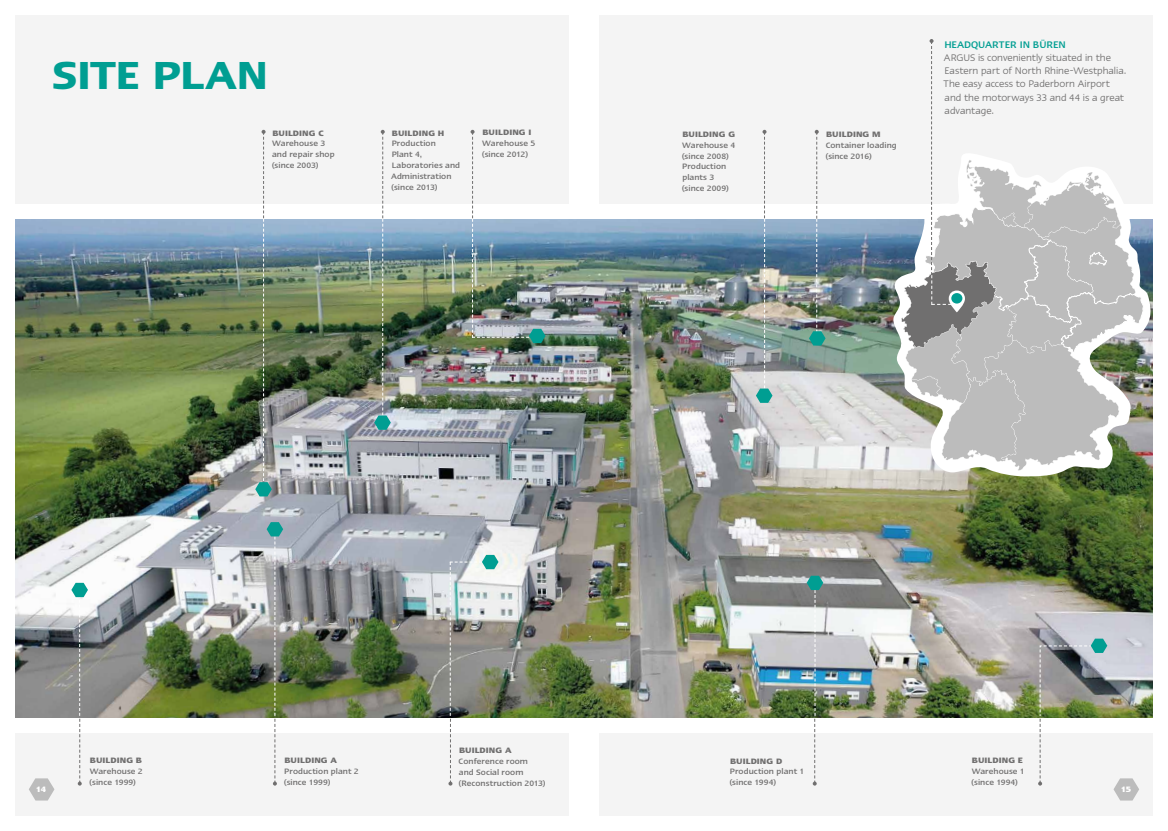
<style>
.page{position:relative;width:1168px;height:831px;background:#f4f4f4}
.page>*{position:absolute;margin:0;border:0;box-sizing:border-box;transform-origin:0 0}
.t1{font:600 45px "Linotype Ergo";letter-spacing:-.015em;color:#009e92}
.t2{font:11px/13.2px "Linotype Ergo";color:#706f6f}
.t3{font:500 11px "Linotype Ergo";letter-spacing:-.005em;color:#009e92}
.t4{font:500 9px/10.8px "Linotype Ergo";letter-spacing:.01em;color:#706f6f}
.t5{font:700 9px "Linotype Ergo";letter-spacing:.01em;color:#706f6f}
.t6{font:700 9px "Linotype Ergo";color:#fff}
</style>
<div class="page">
<img style="left:14px;top:219px;width:1140px;height:499px">
<div style="left:0;top:204px;width:1168px;height:15px;background:#fff"></div>
<div style="left:0;top:718px;width:1168px;height:15px;background:#fff"></div>
<div style="left:570px;top:0;width:14px;height:214px;background:#fff"></div>
<div style="left:570px;top:729px;width:14px;height:102px;background:#fff"></div>
<div style="left:584px;top:0;width:14px;height:214px;background:#fff"></div>
<div style="left:584px;top:729px;width:14px;height:102px;background:#fff"></div>
<div style="left:0;top:816px;width:1168px;height:15px;background:#fff"></div>
<svg style="left:29px;top:778px;width:25px;height:22px"></svg>
<svg style="left:1113px;top:778px;width:26px;height:22px"></svg>
<div style="left:0;top:0;width:1168px;height:14px;background:#fff"></div>
<img style="left:892px;top:148px;width:262px;height:328px">
<svg style="left:901px;top:39px;width:243px;height:432px"></svg>
<div style="left:1154px;top:0;width:14px;height:831px;background:#fff"></div>
<svg style="left:71px;top:583px;width:17px;height:202px"></svg>
<svg style="left:267px;top:522px;width:16px;height:263px"></svg>
<img style="left:255px;top:130px;width:17px;height:366px">
<img style="left:374px;top:130px;width:17px;height:300px">
<img style="left:756px;top:130px;width:16px;height:273px">
<img style="left:471px;top:130px;width:74px;height:213px">
<img style="left:448px;top:555px;width:50px;height:230px">
<svg style="left:807px;top:575px;width:16px;height:210px"></svg>
<div style="left:0;top:0;width:14px;height:831px;background:#fff"></div>
<img style="left:809px;top:130px;width:16px;height:215px">
<svg style="left:1038px;top:638px;width:69px;height:147px"></svg>
<h1 class="t1" style="left:52px;top:52px;width:218px">SITE PLAN</h1>
<p class="t5" style="left:272px;top:128px;width:53px">BUILDING C</p>
<p class="t4" style="left:272px;top:138px;width:64px">Warehouse 3 and repair shop (since 2003)</p>
<p class="t5" style="left:392px;top:128px;width:54px">BUILDING H</p>
<p class="t4" style="left:391px;top:138px;width:71px">Production<br>Plant 4,<br>Laboratories and<br>Administration (since 2013)</p>
<p class="t5" style="left:482px;top:128px;width:50px">BUILDING I</p>
<p class="t4" style="left:482px;top:138px;width:55px">Warehouse 5 (since 2012)</p>
<p class="t5" style="left:682px;top:129px;width:54px">BUILDING G</p>
<p class="t4" style="left:682px;top:139px;width:55px">Warehouse 4 (since 2008)<br>Production plants 3 (since 2009)</p>
<p class="t5" style="left:826px;top:129px;width:56px">BUILDING M</p>
<p class="t4" style="left:825px;top:139px;width:73px">Container loading (since 2016)</p>
<p class="t3" style="left:945px;top:38px;width:123px">HEADQUARTER IN BÜREN</p>
<p class="t2" style="left:944px;top:51px;width:184px">ARGUS is conveniently situated in the<br>Eastern part of North Rhine-Westphalia.<br>The easy access to Paderborn Airport and the motorways 33 and 44 is a great advantage.</p>
<p class="t5" style="left:459px;top:745px;width:54px">BUILDING A</p>
<p class="t4" style="left:458px;top:755px;width:89px">Conference room<br>and Social room (Reconstruction 2013)</p>
<p class="t5" style="left:730px;top:756px;width:54px">BUILDING D</p>
<p class="t5" style="left:972px;top:755px;width:53px">BUILDING E</p>
<p class="t4" style="left:971px;top:765px;width:55px">Warehouse 1 (since 1994)</p>
<p class="t5" style="left:284px;top:755px;width:54px">BUILDING A</p>
<p class="t4" style="left:284px;top:765px;width:76px">Production plant 2 (since 1999)</p>
<p class="t5" style="left:90px;top:755px;width:54px">BUILDING B</p>
<p class="t4" style="left:89px;top:765px;width:55px">Warehouse 2 (since 1999)</p>
<p class="t4" style="left:729px;top:766px;width:76px">Production plant 1 (since 1994)</p>
<p class="t6" style="left:36px;top:784px;width:12px">14</p>
<p class="t6" style="left:1121px;top:784px;width:12px">15</p>
</div>
